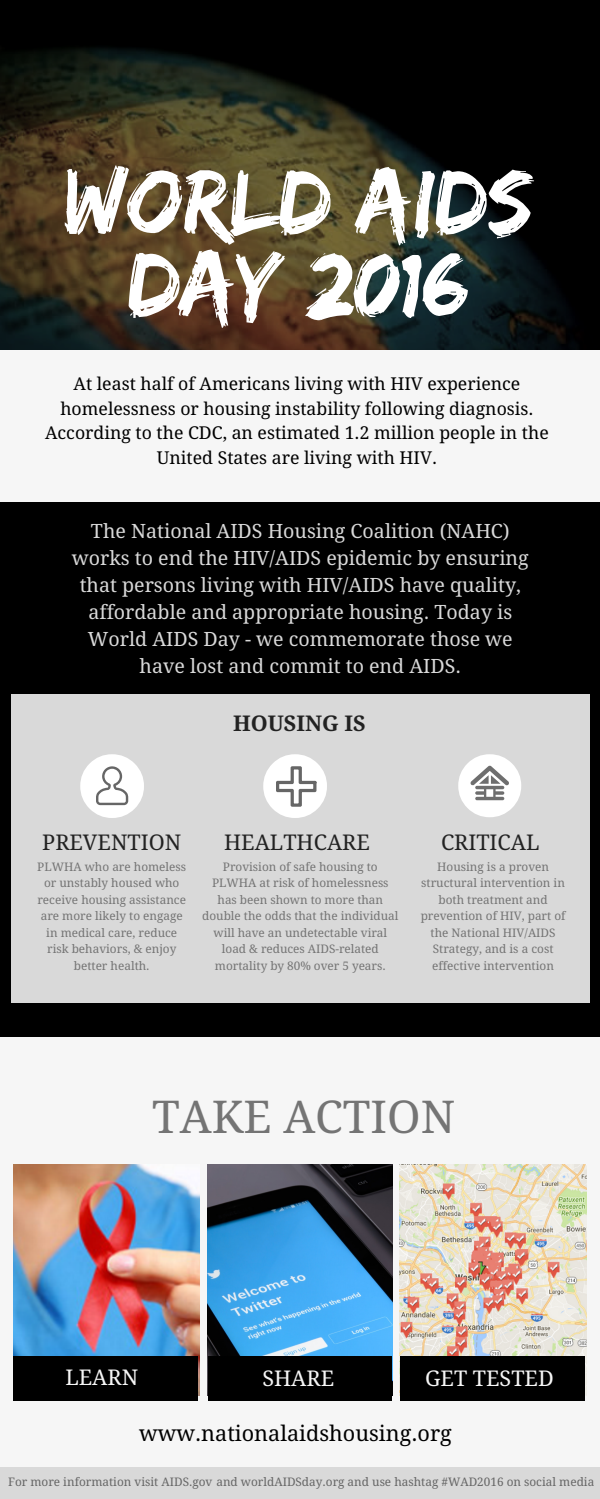
<style>
.page{position:relative;width:600px;height:1499px;background:#f6f6f6}
.page>*{position:absolute;margin:0;border:0;box-sizing:border-box;transform-origin:0 0}
.t1{font:94.3px/82.5px "Edo SZ";color:#fff;text-align:center}
.t2{font:45.2px "Droid Serif";color:#747474}
.t3{font:21.6px "Droid Serif";color:#222}
.t4{font:21.6px "Droid Serif";color:#000}
.t5{font:21.6px "Droid Serif";color:#f6f6f6}
.t6{font:700 21.6px "Droid Serif";color:#222}
.t7{font:19.7px/27px "Droid Serif";color:#d9d9d9;text-align:center}
.t8{font:17.7px/24.8px "Droid Serif";color:#000;text-align:center}
.t9{font:11.8px/16.5px "Droid Serif";color:#747474;text-align:center}
.t10{font:11.8px "Droid Serif";color:#666}
</style>
<div class="page">
<div style="left:0;top:0;width:600px;height:1037px;background:#000"></div>
<img style="left:0;top:48px;width:576px;height:302px">
<div style="left:11px;top:694px;width:578px;height:308px;background:#d9d9d9"></div>
<div style="left:0;top:350px;width:600px;height:151px;background:#f6f6f6"></div>
<img style="left:14px;top:1164px;width:186px;height:232px">
<img style="left:207px;top:1164px;width:186px;height:232px">
<img style="left:400px;top:1164px;width:186px;height:231px">
<svg style="left:458px;top:754px;width:63px;height:63px"></svg>
<div style="left:13px;top:1356px;width:185px;height:45px;background:#000"></div>
<div style="left:208px;top:1356px;width:184px;height:45px;background:#000"></div>
<div style="left:400px;top:1356px;width:185px;height:45px;background:#000"></div>
<div style="left:0;top:1467px;width:600px;height:32px;background:#d9d9d9"></div>
<svg style="left:80px;top:754px;width:64px;height:64px"></svg>
<svg style="left:263px;top:754px;width:64px;height:64px"></svg>
<h1 class="t1" style="left:64px;top:158px;width:471px">WORLD AIDS<br>DAY 2016</h1>
<h3 class="t8" style="left:45px;top:371px;width:505px">At least half of Americans living with HIV experience homelessness or housing instability following diagnosis.<br>According to the CDC, an estimated 1.2 million people in the United States are living with HIV.</h3>
<p class="t7" style="left:72px;top:517px;width:459px">The National AIDS Housing Coalition (NAHC) works to end the HIV/AIDS epidemic by ensuring that persons living with HIV/AIDS have quality, affordable and appropriate housing. Today is World AIDS Day - we commemorate those we have lost and commit to end AIDS.</p>
<h3 class="t6" style="left:233px;top:711px;width:134px">HOUSING IS</h3>
<h3 class="t3" style="left:42px;top:829px;width:140px">PREVENTION</h3>
<h3 class="t3" style="left:224px;top:829px;width:147px">HEALTHCARE</h3>
<h3 class="t3" style="left:441px;top:829px;width:100px">CRITICAL</h3>
<p class="t9" style="left:37px;top:858px;width:150px">PLWHA who are homeless or unstably housed who receive housing assistance are more likely to engage in medical care, reduce risk behaviors, &amp; enjoy better health.</p>
<p class="t9" style="left:202px;top:858px;width:198px">Provision of safe housing to<br>PLWHA at risk of homelessness has been shown to more than double the odds that the individual will have an undetectable viral load &amp; reduces AIDS-related mortality by 80% over 5 years.</p>
<p class="t9" style="left:421px;top:858px;width:146px">Housing is a proven structural intervention in both treatment and prevention of HIV, part of the National HIV/AIDS<br>Strategy, and is a cost effective intervention</p>
<h2 class="t2" style="left:152px;top:1091px;width:305px">TAKE ACTION</h2>
<h3 class="t5" style="left:65px;top:1365px;width:74px">LEARN</h3>
<h3 class="t5" style="left:262px;top:1366px;width:73px">SHARE</h3>
<h3 class="t5" style="left:425px;top:1366px;width:130px">GET TESTED</h3>
<h3 class="t4" style="left:139px;top:1420px;width:314px">www.nationalaidshousing.org</h3>
<p class="t10" style="left:8px;top:1475px;width:588px">For more information visit AIDS.gov and worldAIDSday.org and use hashtag #WAD2016 on social media</p>
</div>
